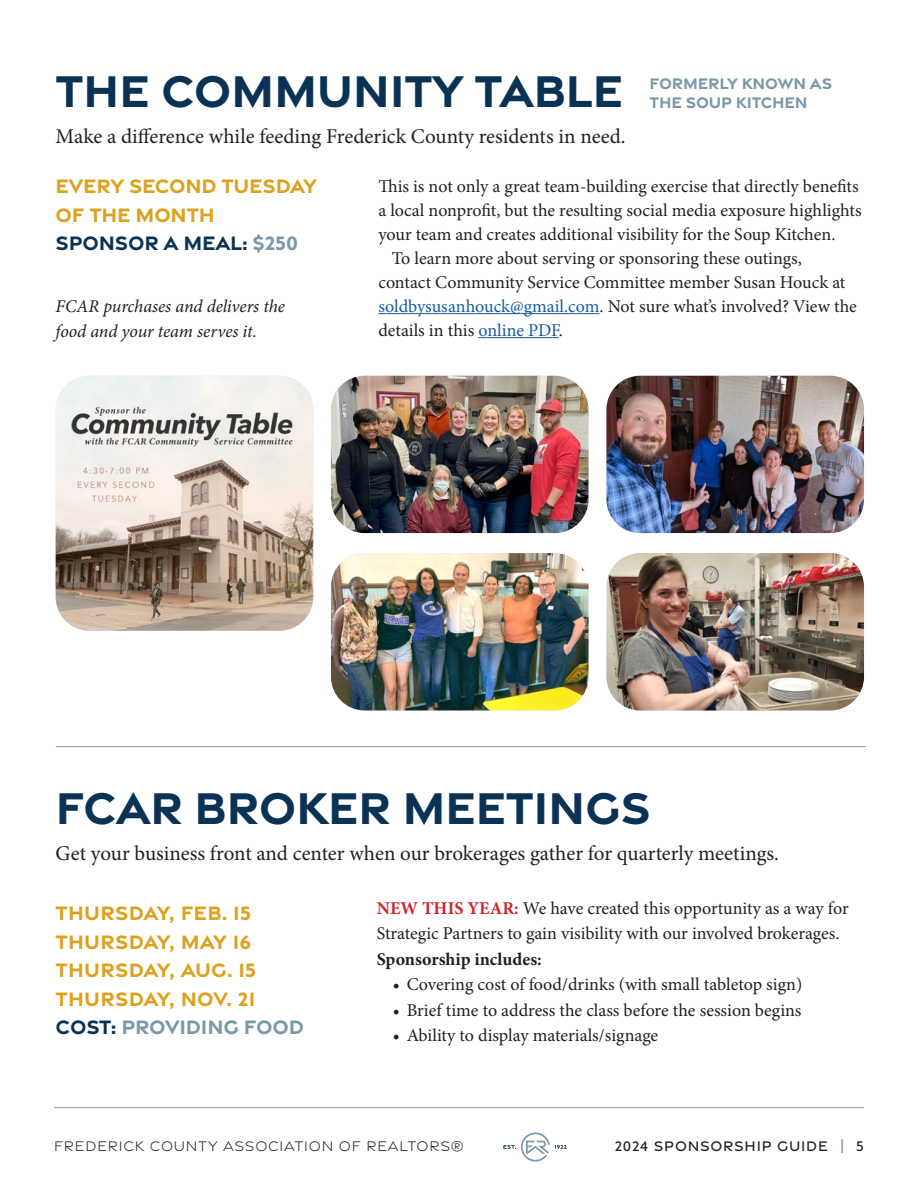
<style>
.page{position:relative;width:918px;height:1188px;background:#fff}
.page>*{position:absolute;margin:0;border:0;box-sizing:border-box;transform-origin:0 0}
.t1{font:700 48px "Gravesend Sans";letter-spacing:-.01em;color:#0a3254}
.t2{font:21px "Minion Pro";color:#231f20}
.t3{font:700 21px/28.5px "Gravesend Sans";letter-spacing:.01em;color:#dca11d}
.t4{font:700 21px/28.5px "Gravesend Sans";letter-spacing:-.01em;color:#dca11d}
.t5{font:18px/25.5px "Minion Pro";color:#231f20}
.t6{font:italic 18px/25.5px "Minion Pro";letter-spacing:-.005em;color:#231f20}
.t7{font:700 18px "Minion Pro";color:#231f20}
.t8{font:700 16.5px/19.5px "Gravesend Sans";letter-spacing:-.01em;color:#7b98a9}
.t9{font:300 15px "Gravesend Sans";letter-spacing:.05em;color:#231f20}
.t10{font:500 15px "Gravesend Sans";letter-spacing:.05em;color:#231f20}
.s1{color:#0a3254}
.s2{color:#7b98a9}
.s3{color:#175d9e}
.s4{font-weight:700;color:#d1232a}
</style>
<div class="page">
<hr style="left:54px;top:1107px;width:810px;height:1px;background:#939598">
<svg style="left:503px;top:1132px;width:64px;height:30px"></svg>
<hr style="left:378px;top:313px;width:222px;height:1px;background:#175d9e">
<hr style="left:478px;top:337px;width:81px;height:1px;background:#175d9e">
<img style="left:56px;top:376px;width:257px;height:255px">
<img style="left:331px;top:376px;width:258px;height:157px">
<img style="left:331px;top:553px;width:258px;height:157px">
<img style="left:606px;top:376px;width:258px;height:157px">
<img style="left:606px;top:553px;width:258px;height:157px">
<hr style="left:56px;top:746px;width:810px;height:1px;background:#939598">
<h1 class="t1" style="left:56px;top:60px;width:569px">THE COMMUNITY TABLE</h1>
<p class="t2" style="left:56px;top:122px;width:571px">Make a difference while feeding Frederick County residents in need.</p>
<p class="t4" style="left:56px;top:171px;width:263px">EVERY SECOND TUESDAY<br>OF THE MONTH<br><span class="s1">SPONSOR A MEAL:</span> <span class="s2">$250</span></p>
<p class="t5" style="left:378px;top:173px;width:482px">This is not only a great team-building exercise that directly benefits</p>
<p class="t8" style="left:650px;top:73px;width:184px">FORMERLY KNOWN AS<br>THE SOUP KITCHEN</p>
<p class="t5" style="left:378px;top:197px;width:485px">a local nonprofit, but the resulting social media exposure highlights</p>
<p class="t5" style="left:378px;top:221px;width:459px">your team and creates additional visibility for the Soup Kitchen.</p>
<p class="t5" style="left:392px;top:245px;width:412px">To learn more about serving or sponsoring these outings,</p>
<p class="t5" style="left:378px;top:269px;width:469px">contact Community Service Committee member Susan Houck at</p>
<p class="t5" style="left:378px;top:293px;width:480px"><span class="s3">soldbysusanhouck@gmail.com</span>. Not sure what’s involved? View the</p>
<p class="t5" style="left:378px;top:317px;width:186px">details in this <span class="s3">online PDF</span>.</p>
<p class="t6" style="left:56px;top:293px;width:231px">FCAR purchases and delivers the food and your team serves it.</p>
<h1 class="t1" style="left:56px;top:777px;width:597px">FCAR BROKER MEETINGS</h1>
<p class="t2" style="left:56px;top:840px;width:725px">Get your business front and center when our brokerages gather for quarterly meetings.</p>
<p class="t3" style="left:56px;top:898px;width:250px">THURSDAY, FEB. 15<br>THURSDAY, MAY 16<br>THURSDAY, AUG. 15<br>THURSDAY, NOV. 21<br><span class="s1">COST:</span> <span class="s2">PROVIDING FOOD</span></p>
<p class="t5" style="left:377px;top:895px;width:473px"><span class="s4">NEW THIS YEAR:</span> We have created this opportunity as a way for<br>Strategic Partners to gain visibility with our involved brokerages.</p>
<p class="t7" style="left:377px;top:946px;width:167px">Sponsorship includes:</p>
<p class="t5" style="left:393px;top:972px;width:411px">• Covering cost of food/drinks (with small tabletop sign)</p>
<p class="t5" style="left:393px;top:997px;width:410px">• Brief time to address the class before the session begins</p>
<p class="t5" style="left:393px;top:1023px;width:267px">• Ability to display materials/signage</p>
<p class="t9" style="left:54px;top:1138px;width:411px">FREDERICK COUNTY ASSOCIATION OF REALTORS®</p>
<p class="t10" style="left:615px;top:1137px;width:251px">2024 SPONSORSHIP GUIDE <span class="s2">|</span> 5</p>
</div>
